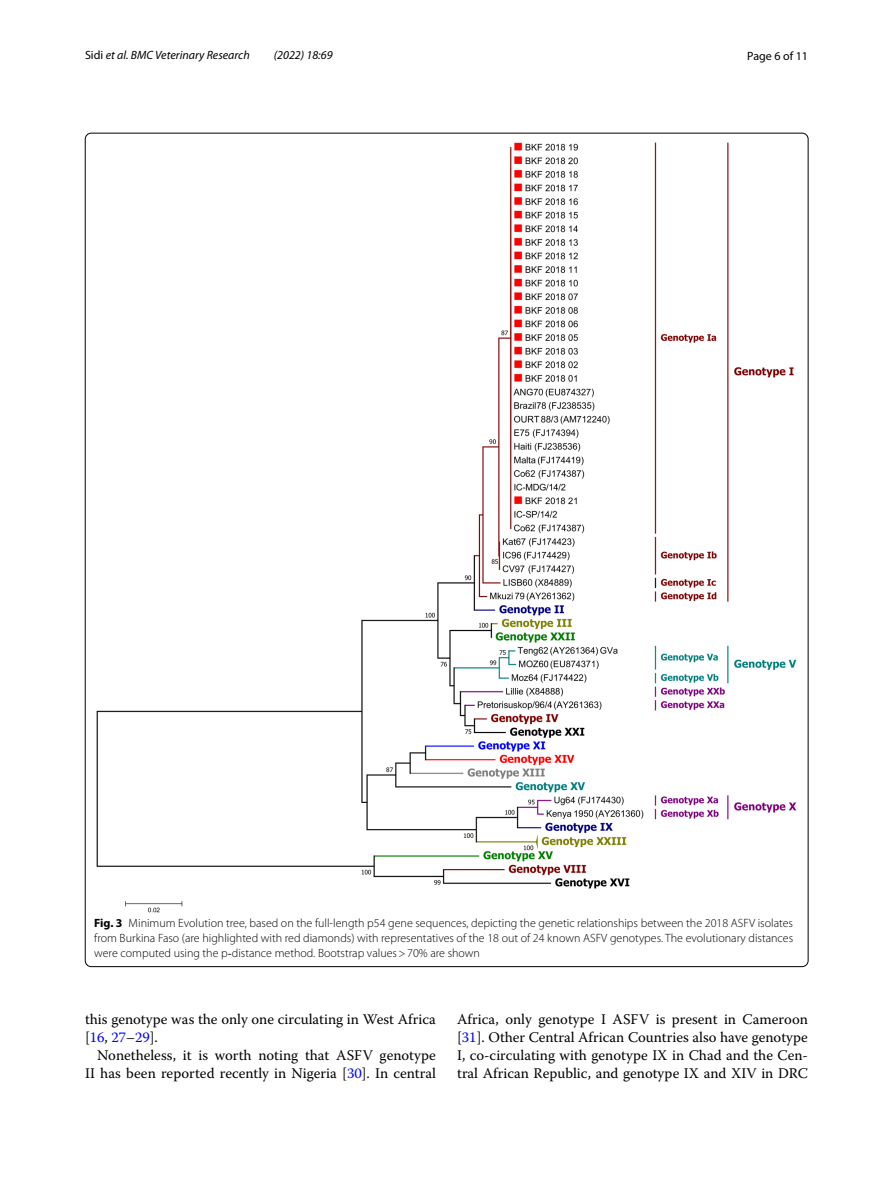
<style>
.page{position:relative;width:893px;height:1187px;background:#fff}
.page>*{position:absolute;margin:0;border:0;box-sizing:border-box;transform-origin:0 0}
.t1{font:14.7px/18px "Warnock Pro";color:#000}
.t2{font:300 12px/15px "Myriad Pro";color:#000;text-align:justify}
.t3{font:italic 12px "Myriad Pro";color:#000}
.t4{font:12px "Myriad Pro";color:#000}
.s1{font-style:normal}
.s2{font-weight:700}
.s3{font-family:"STIX Math";font-weight:400}
.s4{color:#00f}
</style>
<div class="page">
<img style="left:96px;top:142px;width:701px;height:770px">
<p class="t3" style="left:85px;top:48px;width:166px"><span class="s1">Sidi</span> et al. BMC Veterinary Research</p>
<p class="t3" style="left:274px;top:48px;width:60px">(2022) 18:69</p>
<p class="t4" style="left:747px;top:48px;width:62px">Page 6 of 11</p>
<p class="t2" style="left:94px;top:916px;width:700px"><span class="s2">Fig. 3</span> Minimum Evolution tree, based on the full-length p54 gene sequences, depicting the genetic relationships between the 2018 ASFV isolates from Burkina Faso (are highlighted with red diamonds) with representatives of the 18 out of 24 known ASFV genotypes. The evolutionary distances were computed using the p<span class="s3">‐</span>distance method. Bootstrap values&gt;70% are shown</p>
<p class="t1" style="left:85px;top:1010px;width:352px">this genotype was the only one circulating in West Africa [<span class="s4">16</span>, <span class="s4">27</span>–<span class="s4">29</span>].</p>
<p class="t1" style="left:85px;top:1046px;width:352px;text-align:right">Nonetheless, it is worth noting that ASFV genotype<br>II has been reported recently in Nigeria [<span class="s4">30</span>]. In central</p>
<p class="t1" style="left:457px;top:1010px;width:352px;text-align:justify">Africa, only genotype I ASFV is present in Cameroon [<span class="s4">31</span>]. Other Central African Countries also have genotype I, co-circulating with genotype IX in Chad and the Cen&shy;tral African Republic, and genotype IX and XIV in DRC</p>
</div>
